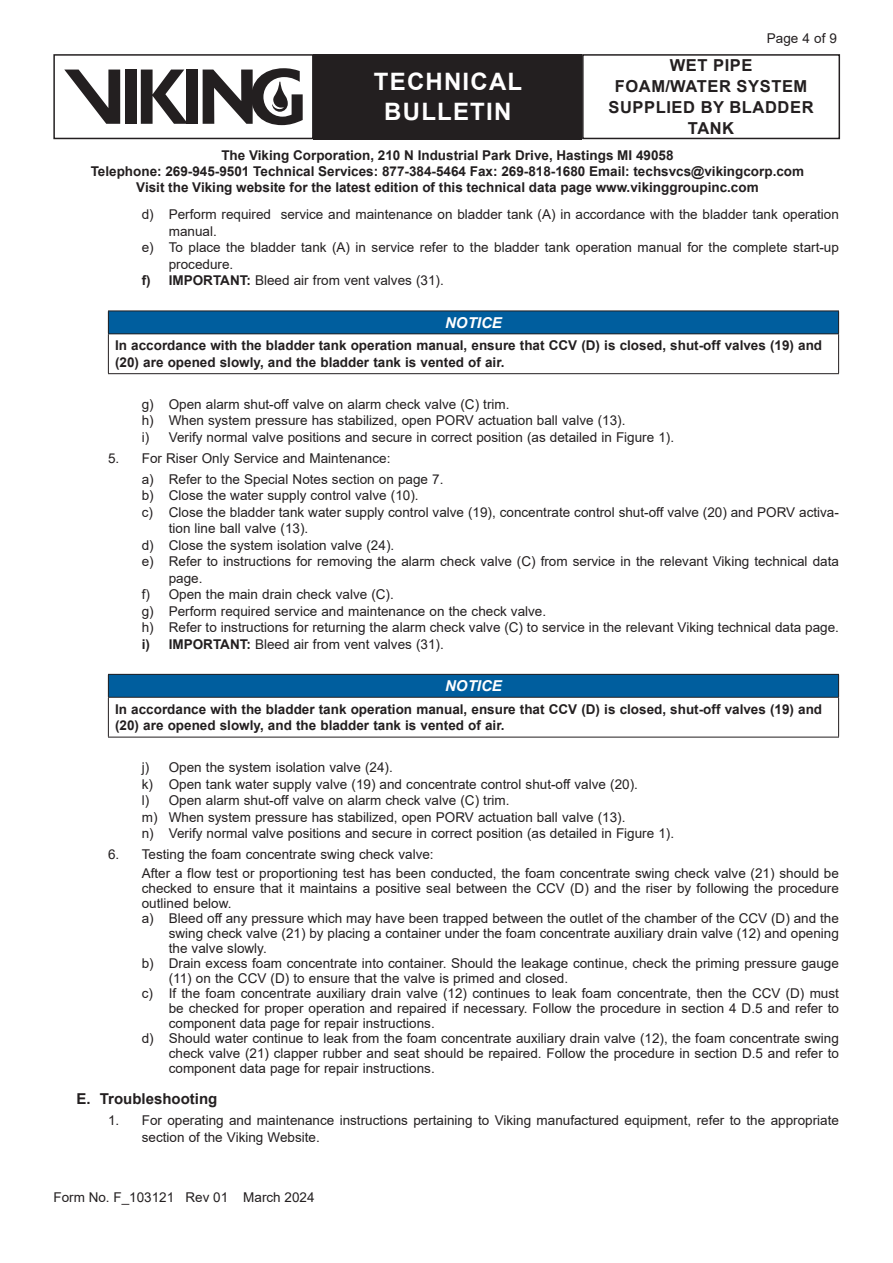
<style>
.page{position:relative;width:893px;height:1263px;background:#fff}
.page>*{position:absolute;margin:0;border:0;box-sizing:border-box;transform-origin:0 0}
.t1{font:700 24px/30px "Arial";letter-spacing:.05em;color:#fff;text-align:center}
.t2{font:700 16.5px/21px "Arial";letter-spacing:.035em;color:#231f20;text-align:center}
.Heading_2{font:700 15px "Arial";color:#231f20}
.Body_Text{font:italic 700 15px "Arial";color:#fff}
.Steps_2{font:13.5px/15px "Arial";color:#231f20}
.List_Bullet{font:700 13.5px/16.2px "Arial";color:#231f20}
.s1{font-weight:700}
</style>
<div class="page">
<div style="left:582px;top:54px;width:258px;height:85px;border:2px solid #231f20"></div>
<div style="left:314px;top:54px;width:268px;height:85px;background:#231f20"></div>
<div style="left:186px;top:70px;width:12px;height:54px;background:#231f20"></div>
<div style="left:125px;top:70px;width:11px;height:54px;background:#231f20"></div>
<svg style="left:141px;top:70px;width:45px;height:54px"></svg>
<svg style="left:64px;top:70px;width:56px;height:54px"></svg>
<svg style="left:203px;top:68px;width:100px;height:57px"></svg>
<div style="left:53px;top:54px;width:261px;height:85px;border:2px solid #231f20"></div>
<div style="left:108px;top:311px;width:731px;height:23px;background:#005e9e"></div>
<hr style="left:108px;top:311px;width:731px;height:1px;background:#231f20">
<svg style="left:108px;top:311px;width:1px;height:22px"></svg>
<svg style="left:838px;top:311px;width:1px;height:22px"></svg>
<hr style="left:108px;top:333px;width:731px;height:1px;background:#231f20">
<hr style="left:108px;top:334px;width:1px;height:39px;background:#231f20">
<hr style="left:838px;top:334px;width:1px;height:39px;background:#231f20">
<hr style="left:108px;top:373px;width:731px;height:1px;background:#231f20">
<div style="left:108px;top:674px;width:731px;height:23px;background:#005e9e"></div>
<hr style="left:108px;top:674px;width:731px;height:1px;background:#231f20">
<svg style="left:108px;top:675px;width:1px;height:22px"></svg>
<svg style="left:838px;top:675px;width:1px;height:22px"></svg>
<hr style="left:108px;top:697px;width:731px;height:1px;background:#231f20">
<hr style="left:108px;top:698px;width:1px;height:39px;background:#231f20">
<hr style="left:838px;top:698px;width:1px;height:39px;background:#231f20">
<hr style="left:108px;top:737px;width:731px;height:1px;background:#231f20">
<p class="Steps_2" style="left:767px;top:30px;width:72px">Page 4 of 9</p>
<p class="t2" style="left:608px;top:55px;width:207px">WET PIPE<br>FOAM/WATER SYSTEM<br>SUPPLIED BY BLADDER<br>TANK</p>
<h1 class="t1" style="left:374px;top:67px;width:150px">TECHNICAL<br>BULLETIN</h1>
<p class="List_Bullet" style="left:91px;top:147px;width:715px;text-align:center">The Viking Corporation, 210 N Industrial Park Drive, Hastings MI 49058<br>Telephone: 269-945-9501 Technical Services: 877-384-5464 Fax: 269-818-1680 Email: techsvcs@vikingcorp.com<br>Visit the Viking website for the latest edition of this technical data page www.vikinggroupinc.com</p>
<p class="Steps_2" style="left:169px;top:206px;width:672px;line-height:16.5px;text-indent:-27px">d) Perform required service and maintenance on bladder tank (A) in accordance with the bladder tank operation manual.</p>
<p class="Steps_2" style="left:169px;top:239px;width:672px;line-height:16.5px;text-indent:-27px">e) To place the bladder tank (A) in service refer to the bladder tank operation manual for the complete start-up procedure.</p>
<p class="Steps_2" style="left:142px;top:273px;width:304px"><span class="s1">f) IMPORTANT:</span> Bleed air from vent valves (31).</p>
<p class="Body_Text" style="left:445px;top:313px;width:58px">NOTICE</p>
<p class="List_Bullet" style="left:115px;top:338px;width:709px">In accordance with the bladder tank operation manual, ensure that CCV (D) is closed, shut-off valves (19) and (20) are opened slowly, and the bladder tank is vented of air.</p>
<p class="Steps_2" style="left:142px;top:396px;width:369px">g) Open alarm shut-off valve on alarm check valve (C) trim.</p>
<p class="Steps_2" style="left:142px;top:413px;width:485px">h) When system pressure has stabilized, open PORV actuation ball valve (13).</p>
<p class="Steps_2" style="left:142px;top:429px;width:534px">i) Verify normal valve positions and secure in correct position (as detailed in Figure 1).</p>
<p class="Steps_2" style="left:108px;top:450px;width:284px">5. For Riser Only Service and Maintenance:</p>
<p class="Steps_2" style="left:142px;top:471px;width:303px">a) Refer to the Special Notes section on page 7.</p>
<p class="Steps_2" style="left:142px;top:488px;width:278px">b) Close the water supply control valve (10).</p>
<p class="Steps_2" style="left:169px;top:503px;width:672px;line-height:16.5px;text-indent:-27px">c) Close the bladder tank water supply control valve (19), concentrate control shut-off valve (20) and PORV activa&shy;tion line ball valve (13).</p>
<p class="Steps_2" style="left:142px;top:537px;width:254px">d) Close the system isolation valve (24).</p>
<p class="Steps_2" style="left:169px;top:553px;width:672px;line-height:16.5px;text-indent:-27px">e) Refer to instructions for removing the alarm check valve (C) from service in the relevant Viking technical data page.</p>
<p class="Steps_2" style="left:142px;top:587px;width:254px">f) Open the main drain check valve (C).</p>
<p class="Steps_2" style="left:142px;top:603px;width:406px">g) Perform required service and maintenance on the check valve.</p>
<p class="Steps_2" style="left:142px;top:620px;width:699px">h) Refer to instructions for returning the alarm check valve (C) to service in the relevant Viking technical data page.</p>
<p class="Steps_2" style="left:142px;top:636px;width:304px"><span class="s1">i) IMPORTANT:</span> Bleed air from vent valves (31).</p>
<p class="Body_Text" style="left:445px;top:676px;width:58px">NOTICE</p>
<p class="List_Bullet" style="left:115px;top:701px;width:709px">In accordance with the bladder tank operation manual, ensure that CCV (D) is closed, shut-off valves (19) and (20) are opened slowly, and the bladder tank is vented of air.</p>
<p class="Steps_2" style="left:142px;top:760px;width:252px">j) Open the system isolation valve (24).</p>
<p class="Steps_2" style="left:142px;top:776px;width:498px">k) Open tank water supply valve (19) and concentrate control shut-off valve (20).</p>
<p class="Steps_2" style="left:142px;top:793px;width:369px">l) Open alarm shut-off valve on alarm check valve (C) trim.</p>
<p class="Steps_2" style="left:142px;top:809px;width:485px">m) When system pressure has stabilized, open PORV actuation ball valve (13).</p>
<p class="Steps_2" style="left:142px;top:826px;width:534px">n) Verify normal valve positions and secure in correct position (as detailed in Figure 1).</p>
<p class="Steps_2" style="left:108px;top:847px;width:327px">6. Testing the foam concentrate swing check valve:</p>
<p class="Steps_2" style="left:142px;top:866px;width:699px;text-align:justify">After a flow test or proportioning test has been conducted, the foam concentrate swing check valve (21) should be checked to ensure that it maintains a positive seal between the CCV (D) and the riser by following the procedure outlined below.</p>
<p class="Steps_2" style="left:169px;top:911px;width:672px;text-align:justify;text-indent:-27px">a) Bleed off any pressure which may have been trapped between the outlet of the chamber of the CCV (D) and the swing check valve (21) by placing a container under the foam concentrate auxiliary drain valve (12) and opening the valve slowly.</p>
<p class="Steps_2" style="left:169px;top:956px;width:672px;text-indent:-27px">b) Drain excess foam concentrate into container. Should the leakage continue, check the priming pressure gauge (11) on the CCV (D) to ensure that the valve is primed and closed.</p>
<p class="Steps_2" style="left:169px;top:986px;width:672px;text-align:justify;text-indent:-27px">c) If the foam concentrate auxiliary drain valve (12) continues to leak foam concentrate, then the CCV (D) must be checked for proper operation and repaired if necessary. Follow the procedure in section 4 D.5 and refer to component data page for repair instructions.</p>
<p class="Steps_2" style="left:169px;top:1031px;width:672px;text-align:justify;text-indent:-27px">d) Should water continue to leak from the foam concentrate auxiliary drain valve (12), the foam concentrate swing check valve (21) clapper rubber and seat should be repaired. Follow the procedure in section D.5 and refer to component data page for repair instructions.</p>
<p class="Heading_2" style="left:77px;top:1088px;width:142px">E. Troubleshooting</p>
<p class="Steps_2" style="left:142px;top:1112px;width:699px;line-height:16.5px;text-indent:-34px">1. For operating and maintenance instructions pertaining to Viking manufactured equipment, refer to the appropriate section of the Viking Website.</p>
<p class="Steps_2" style="left:53px;top:1189px;width:263px">Form No. F_103121 Rev 01 March 2024</p>
</div>
